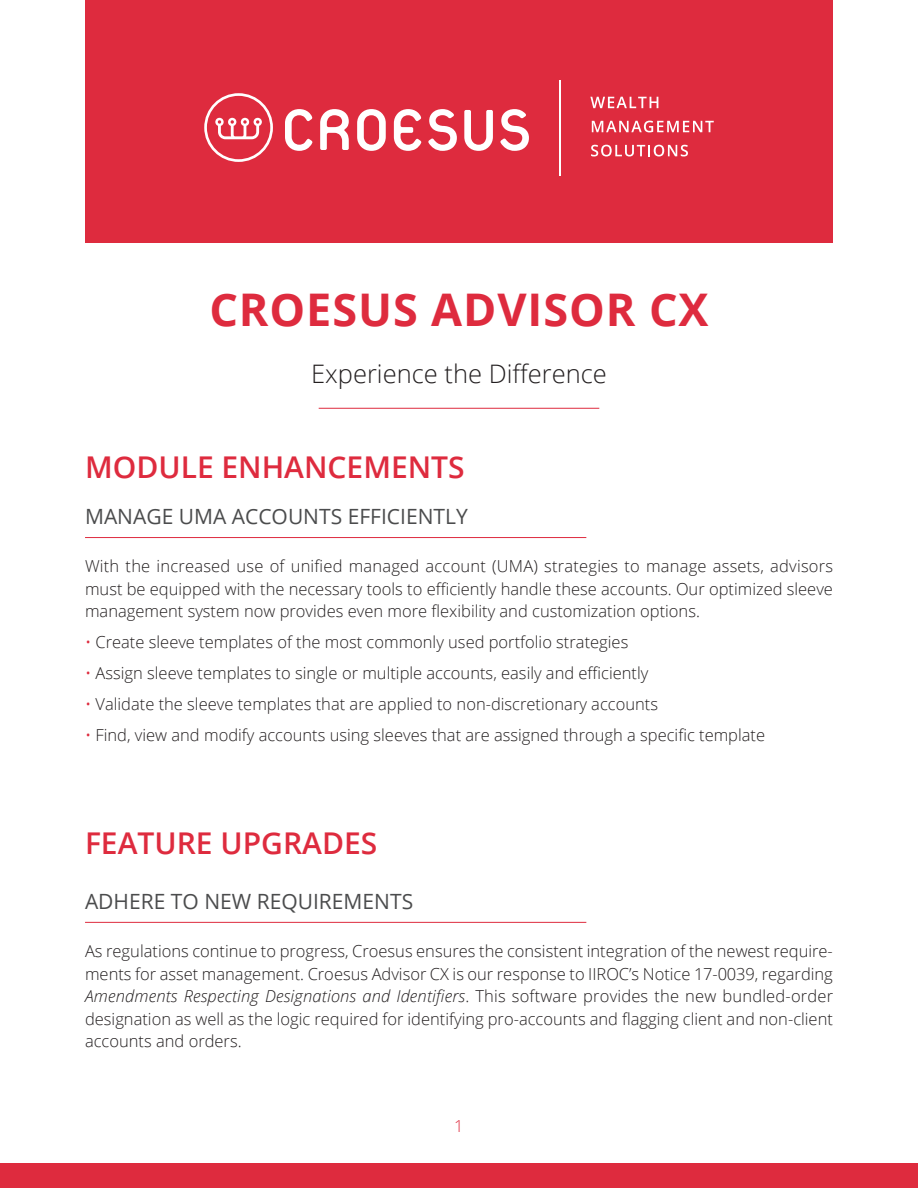
<style>
.page{position:relative;width:918px;height:1188px;background:#fff}
.page>*{position:absolute;margin:0;border:0;box-sizing:border-box;transform-origin:0 0}
.Entete{font:700 45px "Open Sans";letter-spacing:.02em;color:#de2b3e}
.Categories{font:600 30px "Open Sans";color:#de2b3e}
.Text_Entete{font:300 25.5px "Open Sans";color:#231f20}
.Sous_titre{font:21px "Open Sans";color:#4b4c4d}
.Text_standard{font:300 16.5px/22.5px "Open Sans";color:#231f20;text-align:justify}
.Text_standard-2{font:300 16.5px "Open Sans";color:#de2b3e}
.s1{color:#de2b3e}
.s2{font-style:italic}
</style>
<div class="page">
<div style="left:85px;top:0;width:748px;height:242px;background:#de2b3e"></div>
<hr style="left:319px;top:408px;width:280px;height:1px;background:#de2b3e">
<hr style="left:85px;top:537px;width:501px;height:1px;background:#de2b3e">
<div style="left:0;top:1164px;width:918px;height:24px;background:#de2b3e"></div>
<hr style="left:85px;top:922px;width:501px;height:1px;background:#de2b3e">
<svg style="left:590px;top:97px;width:68px;height:11px"></svg>
<svg style="left:592px;top:121px;width:122px;height:11px"></svg>
<svg style="left:591px;top:145px;width:97px;height:11px"></svg>
<hr style="left:560px;top:80px;width:1px;height:95px;background:#fff">
<svg style="left:285px;top:109px;width:244px;height:42px"></svg>
<svg style="left:204px;top:93px;width:69px;height:69px"></svg>
<p class="Entete" style="left:209px;top:278px;width:501px">CROESUS ADVISOR CX</p>
<p class="Text_Entete" style="left:311px;top:356px;width:297px">Experience the Difference</p>
<p class="Categories" style="left:85px;top:446px;width:381px">MODULE ENHANCEMENTS</p>
<p class="Sous_titre" style="left:85px;top:502px;width:384px">MANAGE UMA ACCOUNTS EFFICIENTLY</p>
<p class="Text_standard" style="left:85px;top:555px;width:750px">With the increased use of unified managed account (UMA) strategies to manage assets, advisors must be equipped with the necessary tools to efficiently handle these accounts. Our optimized sleeve management system now provides even more flexibility and customization options.</p>
<p class="Text_standard" style="left:85px;top:631px;width:545px"><span class="s1">•</span> Create sleeve templates of the most commonly used portfolio strategies</p>
<p class="Text_standard" style="left:85px;top:662px;width:565px"><span class="s1">•</span> Assign sleeve templates to single or multiple accounts, easily and efficiently</p>
<p class="Text_standard" style="left:85px;top:693px;width:575px"><span class="s1">•</span> Validate the sleeve templates that are applied to non-discretionary accounts</p>
<p class="Text_standard" style="left:85px;top:724px;width:682px"><span class="s1">•</span> Find, view and modify accounts using sleeves that are assigned through a specific template</p>
<p class="Categories" style="left:85px;top:822px;width:294px">FEATURE UPGRADES</p>
<p class="Sous_titre" style="left:85px;top:887px;width:330px">ADHERE TO NEW REQUIREMENTS</p>
<p class="Text_standard" style="left:85px;top:940px;width:750px">As regulations continue to progress, Croesus ensures the consistent integration of the newest require&shy;ments for asset management. Croesus Advisor CX is our response to IIROC’s Notice 17-0039, regarding <span class="s2">Amendments Respecting Designations and Identifiers</span>. This software provides the new bundled-order designation as well as the logic required for identifying pro-accounts and flagging client and non-client accounts and orders.</p>
<p class="Text_standard-2" style="left:454px;top:1115px;width:11px">1</p>
</div>
